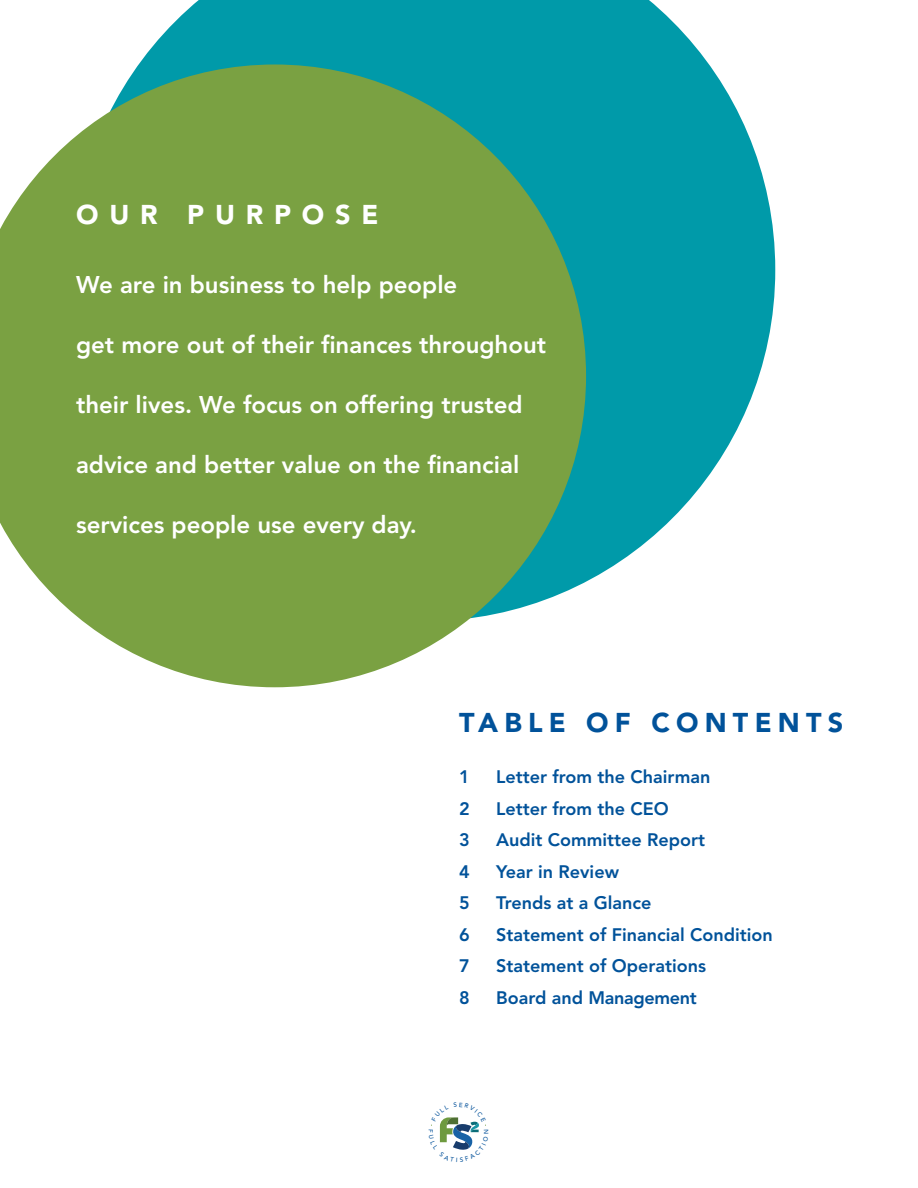
<style>
.page{position:relative;width:918px;height:1188px;background:#fff}
.page>*{position:absolute;margin:0;border:0;box-sizing:border-box;transform-origin:0 0}
.t1{font:900 27px "Avenir LT Std";letter-spacing:.23em;color:#01529a}
.t2{font:900 27px "Avenir LT Std";letter-spacing:.4em;color:#fff}
.t3{font:800 24px "Avenir LT Std";color:#fff}
.t4{font:800 18px "Avenir LT Std";color:#01529a}
.t5{font:800 18px "Avenir LT Std";letter-spacing:-.02em;color:#01529a}
</style>
<div class="page">
<svg style="left:139px;top:0;width:636px;height:582px;fill:#009aa9"></svg>
<svg style="left:0;top:64px;width:586px;height:623px;background:#7eaa5e"></svg>
<svg style="left:431px;top:1117px;width:55px;height:33px"></svg>
<p class="t2" style="left:76px;top:198px;width:304px">OUR PURPOSE</p>
<p class="t3" style="left:76px;top:270px;width:383px">We are in business to help people</p>
<p class="t3" style="left:76px;top:330px;width:472px">get more out of their finances throughout</p>
<p class="t3" style="left:76px;top:390px;width:448px">their lives. We focus on offering trusted</p>
<p class="t3" style="left:76px;top:450px;width:445px">advice and better value on the financial</p>
<p class="t3" style="left:76px;top:510px;width:342px">services people use every day.</p>
<p class="t1" style="left:459px;top:706px;width:386px">TABLE OF CONTENTS</p>
<p class="t4" style="left:459px;top:766px;width:12px">1</p>
<p class="t4" style="left:496px;top:766px;width:216px">Letter from the Chairman</p>
<p class="t4" style="left:459px;top:798px;width:12px">2</p>
<p class="t4" style="left:496px;top:798px;width:174px">Letter from the CEO</p>
<p class="t4" style="left:459px;top:829px;width:12px">3</p>
<p class="t4" style="left:496px;top:829px;width:210px">Audit Committee Report</p>
<p class="t4" style="left:459px;top:861px;width:12px">4</p>
<p class="t4" style="left:496px;top:861px;width:124px">Year in Review</p>
<p class="t4" style="left:459px;top:892px;width:12px">5</p>
<p class="t4" style="left:496px;top:892px;width:157px">Trends at a Glance</p>
<p class="t4" style="left:459px;top:924px;width:12px">6</p>
<p class="t4" style="left:496px;top:924px;width:278px">Statement of Financial Condition</p>
<p class="t4" style="left:459px;top:955px;width:12px">7</p>
<p class="t4" style="left:496px;top:955px;width:211px">Statement of Operations</p>
<p class="t4" style="left:459px;top:987px;width:12px">8</p>
<p class="t5" style="left:496px;top:987px;width:202px">Board and Management</p>
</div>
